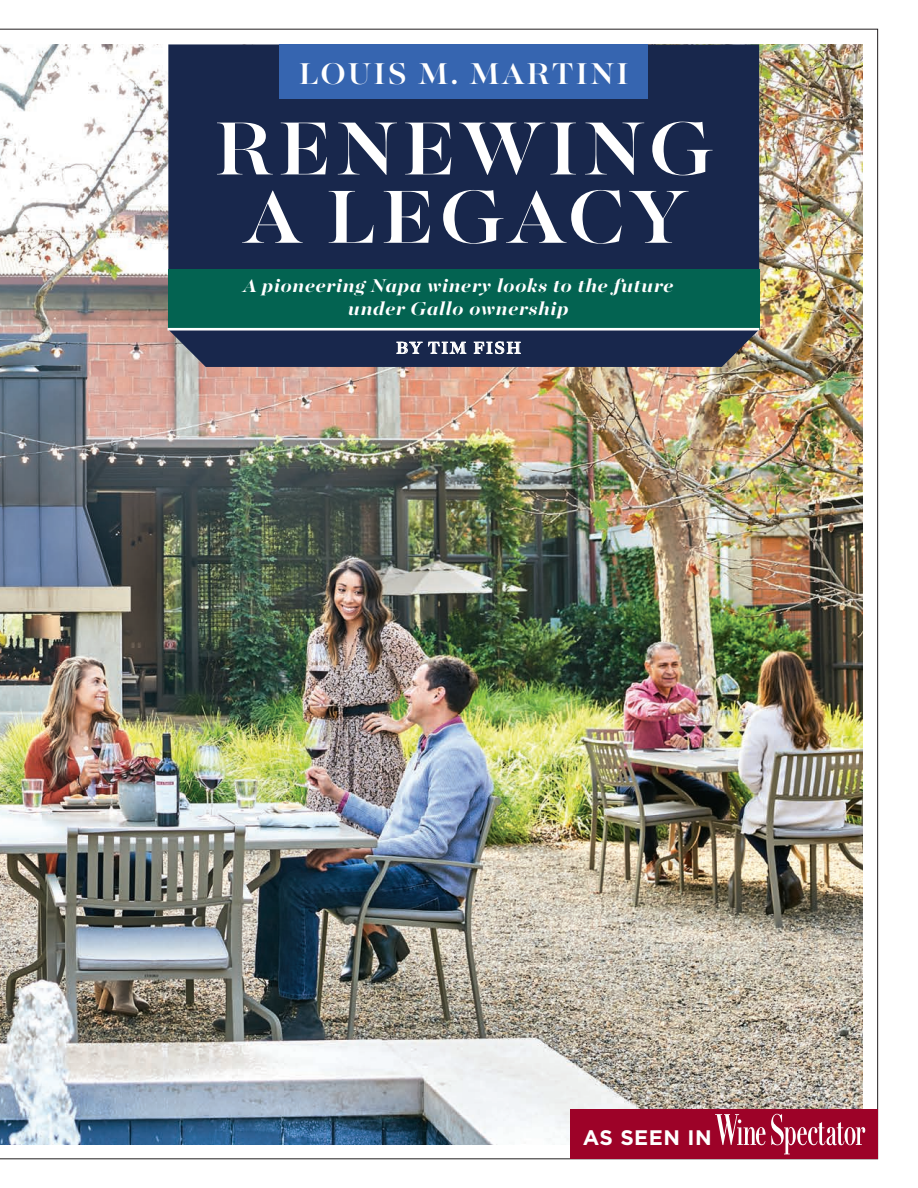
<style>
.page{position:relative;width:918px;height:1188px;background:#fff}
.page>*{position:absolute;margin:0;border:0;box-sizing:border-box;transform-origin:0 0}
.t1{font:500 83.85px/68.4px "Majesti Banner";letter-spacing:.065em;color:#fff;text-align:center}
.t2{font:500 33.6px "Majesti Banner";letter-spacing:.065em;color:#fff}
.t3{font:700 21px "Gotham";letter-spacing:.025em;color:#fff}
.t4{font:italic 700 20.7px/23.2px "Majesti Banner";letter-spacing:.025em;color:#fff;text-align:center}
.t5{font:500 18px "Majesti Banner";letter-spacing:.1em;color:#fff}
</style>
<div class="page">
<img style="left:0;top:44px;width:862px;height:1101px">
<div style="left:168px;top:44px;width:591px;height:323px;background:#18274c"></div>
<div style="left:168px;top:269px;width:591px;height:61px;background:#036351"></div>
<hr style="left:168px;top:328px;width:591px;height:3px;background:#fff">
<div style="left:279px;top:44px;width:369px;height:55px;background:#3665b0"></div>
<svg style="left:396px;top:327px;width:70px;height:42px;background:#46526d"></svg>
<svg style="left:474px;top:342px;width:47px;height:12px"></svg>
<div style="left:570px;top:1109px;width:308px;height:50px;background:#9d0228"></div>
<svg style="left:715px;top:1114px;width:150px;height:40px"></svg>
<h2 class="t2" style="left:299px;top:52px;width:332px">LOUIS M. MARTINI</h2>
<h1 class="t1" style="left:215px;top:121px;width:500px">RENEWING<br>A LEGACY</h1>
<p class="t4" style="left:243px;top:276px;width:432px">A pioneering Napa winery looks to the future under Gallo ownership</p>
<p class="t5" style="left:396px;top:336px;width:126px">BY TIM FISH</p>
<p class="t3" style="left:583px;top:1125px;width:130px">AS SEEN IN</p>
</div>
